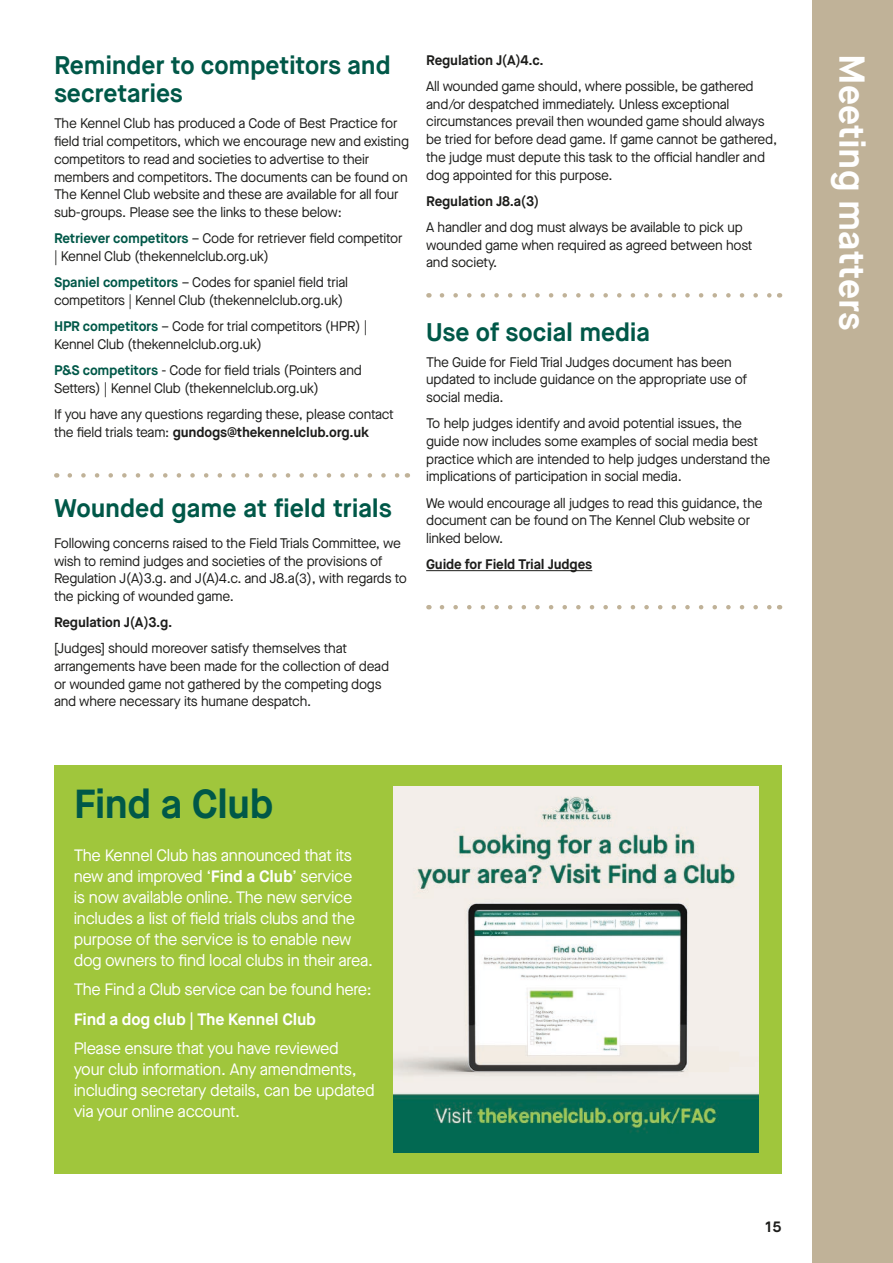
<style>
.page{position:relative;width:893px;height:1263px;background:#fff}
.page>*{position:absolute;margin:0;border:0;box-sizing:border-box;transform-origin:0 0}
.t1{font:700 40.5px "Maison Neue";letter-spacing:-.025em;color:#005848}
.t2{font:700 36px "Maison Neue";color:#fff}
.t3{font:700 25.5px/28.5px "Maison Neue";letter-spacing:-.01em;color:#005848}
.t4{font:16.5px/21px "Maison Neue";letter-spacing:-.015em;color:#fff}
.t5{font:700 16.5px "Maison Neue";letter-spacing:-.015em;color:#fff}
.t6{font:700 15px "Maison Neue";color:#1d1d1b}
.t7{font:13.8px/17.7px "Maison Neue";letter-spacing:-.015em;color:#1d1d1b}
.t8{font:700 13.8px "Maison Neue";letter-spacing:-.015em;color:#1d1d1b}
.s1{font-weight:700;color:#005848}
.s2{font-weight:700}
</style>
<div class="page">
<div style="left:812px;top:0;width:81px;height:1263px;background:#c0b298"></div>
<svg style="left:70px;top:473px;width:330px;height:5px"></svg>
<hr style="left:426px;top:570px;width:166px;height:1px;background:#1d1d1b">
<svg style="left:442px;top:293px;width:330px;height:5px"></svg>
<svg style="left:442px;top:605px;width:330px;height:4px"></svg>
<div style="left:54px;top:765px;width:727px;height:409px;background:#a0c63c"></div>
<img style="left:393px;top:787px;width:365px;height:365px">
<h3 class="t3" style="left:54px;top:51px;width:338px">Reminder to competitors and secretaries</h3>
<p class="t7" style="left:54px;top:115px;width:356px">The Kennel Club has produced a Code of Best Practice for field trial competitors, which we encourage new and existing competitors to read and societies to advertise to their members and competitors. The documents can be found on The Kennel Club website and these are available for all four sub-groups. Please see the links to these below:</p>
<p class="t7" style="left:54px;top:229px;width:350px"><span class="s1">Retriever competitors</span> – Code for retriever field competitor | Kennel Club (thekennelclub.org.uk)</p>
<p class="t7" style="left:54px;top:273px;width:296px"><span class="s1">Spaniel competitors</span> – Codes for spaniel field trial competitors | Kennel Club (thekennelclub.org.uk)</p>
<p class="t7" style="left:54px;top:317px;width:315px"><span class="s1">HPR competitors</span> – Code for trial competitors (HPR) |<br>Kennel Club (thekennelclub.org.uk)</p>
<p class="t7" style="left:54px;top:361px;width:309px"><span class="s1">P&amp;S competitors</span> - Code for field trials (Pointers and<br>Setters) | Kennel Club (thekennelclub.org.uk)</p>
<p class="t7" style="left:54px;top:405px;width:341px">If you have any questions regarding these, please contact the field trials team: <span class="s2">gundogs@thekennelclub.org.uk</span></p>
<h3 class="t3" style="left:54px;top:494px;width:339px">Wounded game at field trials</h3>
<p class="t7" style="left:54px;top:534px;width:354px">Following concerns raised to the Field Trials Committee, we wish to remind judges and societies of the provisions of Regulation J(A)3.g. and J(A)4.c. and J8.a(3), with regards to the picking of wounded game.</p>
<p class="t8" style="left:54px;top:614px;width:120px">Regulation J(A)3.g.</p>
<p class="t7" style="left:54px;top:640px;width:337px">[Judges] should moreover satisfy themselves that arrangements have been made for the collection of dead or wounded game not gathered by the competing dogs and where necessary its humane despatch.</p>
<p class="t8" style="left:426px;top:51px;width:119px">Regulation J(A)4.c.</p>
<p class="t7" style="left:426px;top:77px;width:352px">All wounded game should, where possible, be gathered and/or despatched immediately. Unless exceptional circumstances prevail then wounded game should always be tried for before dead game. If game cannot be gathered, the judge must depute this task to the official handler and dog appointed for this purpose.</p>
<p class="t8" style="left:426px;top:192px;width:114px">Regulation J8.a(3)</p>
<p class="t7" style="left:426px;top:218px;width:328px">A handler and dog must always be available to pick up wounded game when required as agreed between host and society.</p>
<h3 class="t3" style="left:426px;top:318px;width:226px">Use of social media</h3>
<p class="t7" style="left:426px;top:353px;width:322px">The Guide for Field Trial Judges document has been updated to include guidance on the appropriate use of social media.</p>
<p class="t7" style="left:426px;top:415px;width:346px">To help judges identify and avoid potential issues, the guide now includes some examples of social media best practice which are intended to help judges understand the implications of participation in social media.</p>
<p class="t7" style="left:426px;top:494px;width:338px">We would encourage all judges to read this guidance, the document can be found on The Kennel Club website or linked below.</p>
<p class="t8" style="left:426px;top:556px;width:168px">Guide for Field Trial Judges</p>
<h1 class="t1" style="left:74px;top:778px;width:201px">Find a Club</h1>
<p class="t4" style="left:74px;top:844px;width:301px">The Kennel Club has announced that its new and improved ‘<span class="s2">Find a Club</span>’ service<br>is now available online. The new service includes a list of field trials clubs and the purpose of the service is to enable new dog owners to find local clubs in their area.</p>
<p class="t4" style="left:74px;top:979px;width:300px">The Find a Club service can be found here:</p>
<p class="t5" style="left:74px;top:1008px;width:244px">Find a dog club | The Kennel Club</p>
<p class="t4" style="left:74px;top:1038px;width:302px">Please ensure that you have reviewed<br>your club information. Any amendments, including secretary details, can be updated via your online account.</p>
<p class="t6" style="left:765px;top:1217px;width:18px">15</p>
<h2 class="t2" style="left:875px;top:54px;width:278px;rotate:90deg">Meeting matters</h2>
</div>
